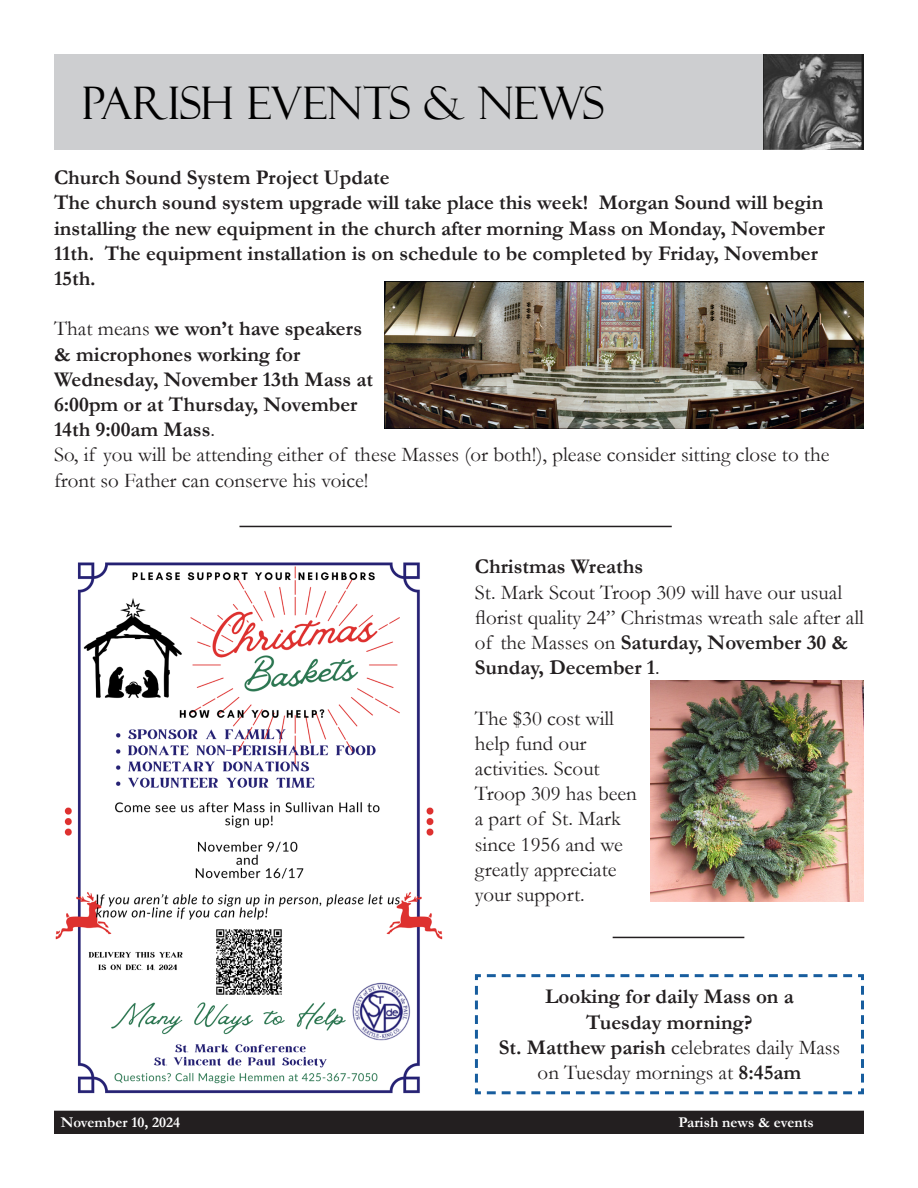
<style>
.page{position:relative;width:918px;height:1188px;background:#fff}
.page>*{position:absolute;margin:0;border:0;box-sizing:border-box;transform-origin:0 0}
.t1{font:45px "Felix Titling";color:#000}
.t2{font:21px/25.2px "Garamond";color:#231f20}
.t3{font:700 21px/25.2px "Garamond";color:#231f20}
.t4{font:700 15px "Garamond";color:#fff}
.s1{font-weight:400}
.s2{font-weight:700}
</style>
<div class="page">
<hr style="left:239px;top:526px;width:433px;height:1px;background:#231f20">
<img style="left:55px;top:562px;width:388px;height:532px">
<svg style="left:474px;top:974px;width:390px;height:121px"></svg>
<hr style="left:613px;top:937px;width:131px;height:1px;background:#231f20">
<img style="left:650px;top:680px;width:213px;height:222px">
<img style="left:385px;top:281px;width:479px;height:148px">
<div style="left:54px;top:54px;width:810px;height:95px;background:#cdced0"></div>
<img style="left:764px;top:54px;width:100px;height:95px">
<div style="left:55px;top:1111px;width:808px;height:22px;background:#231f20"></div>
<div style="left:54px;top:1111px;width:810px;height:23px;border:2px solid #231f20"></div>
<p class="t1" style="left:82px;top:77px;width:524px">PARISH EVENTS &amp; NEWS</p>
<p class="t3" style="left:54px;top:165px;width:337px">Church Sound System Project Update</p>
<p class="t3" style="left:54px;top:190px;width:772px">The church sound system upgrade will take place this week! Morgan Sound will begin installing the new equipment in the church after morning Mass on Monday, November 11th. The equipment installation is on schedule to be completed by Friday, November 15th.</p>
<p class="t3" style="left:54px;top:316px;width:321px"><span class="s1">That means</span> we won’t have speakers &amp; microphones working for<br>Wednesday, November 13th Mass at<br>6:00pm or at Thursday, November<br>14th 9:00am Mass<span class="s1">.</span></p>
<p class="t2" style="left:54px;top:442px;width:777px">So, if you will be attending either of these Masses (or both!), please consider sitting close to the front so Father can conserve his voice!</p>
<p class="t3" style="left:475px;top:554px;width:170px">Christmas Wreaths</p>
<p class="t2" style="left:475px;top:579px;width:391px">St. Mark Scout Troop 309 will have our usual florist quality 24” Christmas wreath sale after all of the Masses on <span class="s2">Saturday, November 30 &amp; Sunday, December 1</span>.</p>
<p class="t2" style="left:475px;top:705px;width:164px">The $30 cost will help fund our activities. Scout<br>Troop 309 has been a part of St. Mark since 1956 and we greatly appreciate your support.</p>
<p class="t3" style="left:545px;top:984px;width:250px">Looking for daily Mass on a</p>
<p class="t3" style="left:586px;top:1009px;width:168px">Tuesday morning?</p>
<p class="t2" style="left:499px;top:1034px;width:343px"><span class="s2">St. Matthew parish</span> celebrates daily Mass</p>
<p class="t2" style="left:538px;top:1059px;width:265px">on Tuesday mornings at <span class="s2">8:45am</span></p>
<p class="t4" style="left:61px;top:1112px;width:121px">November 10, 2024</p>
<p class="t4" style="left:679px;top:1112px;width:137px">Parish news &amp; events</p>
</div>
